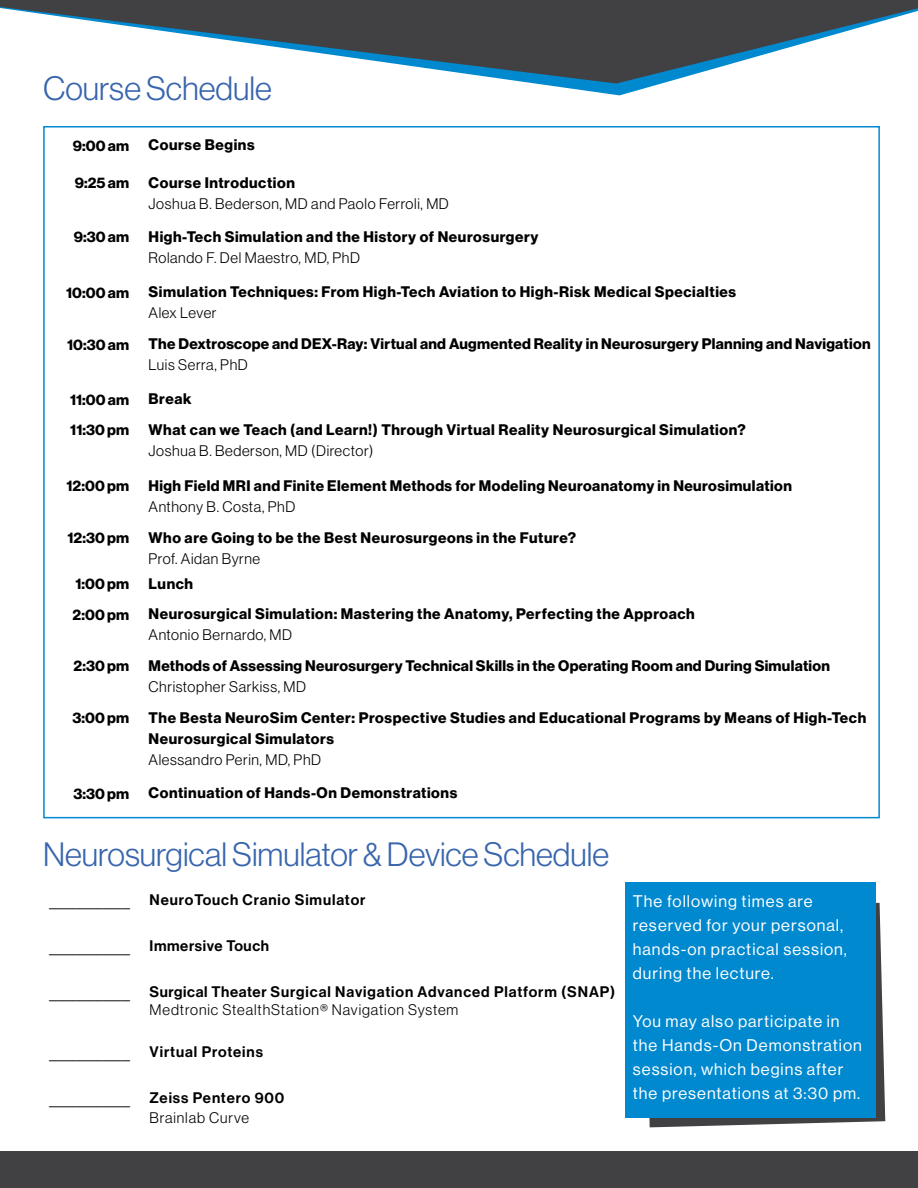
<style>
.page{position:relative;width:918px;height:1188px;background:#fff}
.page>*{position:absolute;margin:0;border:0;box-sizing:border-box;transform-origin:0 0}
.t1{font:33px "N Haas Grotesk DS Std 45 Lt";color:#3865ad}
.t2{font:16.5px/24px "N Haas Grotesk DS Std 55 Rg";letter-spacing:.06em;color:#fff}
.t3{font:15px/21px "N Haas Grotesk DS Std 75 Bd";letter-spacing:.04em;color:#000}
.t4{font:15px "N Haas Grotesk DS Std 45 Lt";letter-spacing:.04em;color:#000}
.t5{font:15px "N Haas Grotesk DS Std 75 Bd";letter-spacing:.02em;color:#000}
.t6{font:15px "N Haas Grotesk DS Std 65 Md";letter-spacing:.06em;color:#000}
.t7{font:15px "N Haas Grotesk DS Std 45 Lt";letter-spacing:.06em;color:#000}
.t8{font:15px "N Haas Grotesk DS Std 65 Md";letter-spacing:.04em;color:#000}
.s1{font-family:"Minion Pro";font-size:18px}
</style>
<div class="page">
<svg style="left:644px;top:903px;width:241px;height:224px;fill:#414042"></svg>
<svg style="left:539px;top:84px;width:121px;height:11px"></svg>
<svg style="left:0;top:0;width:918px;height:84px;fill:#414042"></svg>
<div style="left:0;top:1151px;width:918px;height:37px;background:#414042"></div>
<div style="left:626px;top:882px;width:250px;height:235px;background:#0089cf"></div>
<h1 class="t1" style="left:43px;top:70px;width:230px">Course Schedule</h1>
<p class="t3" style="left:73px;top:136px;width:58px">9:00 am</p>
<p class="t3" style="left:149px;top:135px;width:108px">Course Begins</p>
<p class="t3" style="left:75px;top:173px;width:56px">9:25 am</p>
<p class="t3" style="left:149px;top:172px;width:148px">Course Introduction</p>
<p class="t4" style="left:149px;top:195px;width:302px">Joshua B. Bederson, MD and Paolo Ferroli, MD</p>
<p class="t3" style="left:74px;top:227px;width:57px">9:30 am</p>
<p class="t3" style="left:149px;top:226px;width:392px">High-Tech Simulation and the History of Neurosurgery</p>
<p class="t4" style="left:149px;top:249px;width:213px">Rolando F. Del Maestro, MD, PhD</p>
<p class="t3" style="left:66px;top:283px;width:64px">10:00 am</p>
<p class="t3" style="left:149px;top:282px;width:589px">Simulation Techniques: From High-Tech Aviation to High-Risk Medical Specialties</p>
<p class="t4" style="left:149px;top:305px;width:70px">Alex Lever</p>
<p class="t3" style="left:67px;top:334px;width:63px">10:30 am</p>
<p class="t5" style="left:149px;top:335px;width:724px">The Dextroscope and DEX-Ray: Virtual and Augmented Reality in Neurosurgery Planning and Navigation</p>
<p class="t4" style="left:149px;top:357px;width:101px">Luis Serra, PhD</p>
<p class="t3" style="left:70px;top:389px;width:61px">11:00 am</p>
<p class="t3" style="left:149px;top:389px;width:44px">Break</p>
<p class="t3" style="left:70px;top:420px;width:60px">11:30 pm</p>
<p class="t3" style="left:149px;top:419px;width:599px">What can we Teach (and Learn!) Through Virtual Reality Neurosurgical Simulation?</p>
<p class="t4" style="left:149px;top:442px;width:226px">Joshua B. Bederson, MD (Director)</p>
<p class="t3" style="left:67px;top:476px;width:64px">12:00 pm</p>
<p class="t3" style="left:149px;top:475px;width:645px">High Field MRI and Finite Element Methods for Modeling Neuroanatomy in Neurosimulation</p>
<p class="t4" style="left:149px;top:498px;width:148px">Anthony B. Costa, PhD</p>
<p class="t3" style="left:68px;top:528px;width:63px">12:30 pm</p>
<p class="t3" style="left:149px;top:527px;width:429px">Who are Going to be the Best Neurosurgeons in the Future?</p>
<p class="t4" style="left:149px;top:550px;width:113px">Prof. Aidan Byrne</p>
<p class="t3" style="left:75px;top:574px;width:55px">1:00 pm</p>
<p class="t3" style="left:149px;top:573px;width:46px">Lunch</p>
<p class="t3" style="left:73px;top:604px;width:58px">2:00 pm</p>
<p class="t3" style="left:149px;top:603px;width:548px">Neurosurgical Simulation: Mastering the Anatomy, Perfecting the Approach</p>
<p class="t4" style="left:149px;top:626px;width:145px">Antonio Bernardo, MD</p>
<p class="t3" style="left:74px;top:656px;width:57px">2:30 pm</p>
<p class="t5" style="left:149px;top:657px;width:683px">Methods of Assessing Neurosurgery Technical Skills in the Operating Room and During Simulation</p>
<p class="t4" style="left:149px;top:678px;width:159px">Christopher Sarkiss, MD</p>
<p class="t3" style="left:73px;top:708px;width:58px">3:00 pm</p>
<p class="t3" style="left:149px;top:707px;width:719px">The Besta NeuroSim Center: Prospective Studies and Educational Programs by Means of High-Tech<br>Neurosurgical Simulators</p>
<p class="t4" style="left:149px;top:751px;width:174px">Alessandro Perin, MD, PhD</p>
<p class="t3" style="left:74px;top:784px;width:57px">3:30 pm</p>
<p class="t3" style="left:149px;top:783px;width:310px">Continuation of Hands-On Demonstrations</p>
<h1 class="t1" style="left:43px;top:836px;width:568px">Neurosurgical Simulator &amp; Device Schedule</h1>
<p class="t6" style="left:49px;top:891px;width:318px"><span class="s1">_________</span> NeuroTouch Cranio Simulator</p>
<p class="t8" style="left:49px;top:937px;width:221px"><span class="s1">_________</span> Immersive Touch</p>
<p class="t6" style="left:49px;top:984px;width:568px"><span class="s1">_________</span> Surgical Theater Surgical Navigation Advanced Platform (SNAP)</p>
<p class="t7" style="left:150px;top:1002px;width:310px">Medtronic StealthStation® Navigation System</p>
<p class="t6" style="left:49px;top:1043px;width:215px"><span class="s1">_________</span> Virtual Proteins</p>
<p class="t6" style="left:49px;top:1089px;width:237px"><span class="s1">_________</span> Zeiss Pentero 900</p>
<p class="t7" style="left:150px;top:1109px;width:101px">Brainlab Curve</p>
<p class="t2" style="left:633px;top:889px;width:216px">The following times are reserved for your personal, hands-on practical session, during the lecture.</p>
<p class="t2" style="left:633px;top:1009px;width:230px">You may also participate in the Hands-On Demonstration session, which begins after the presentations at 3:30 pm.</p>
</div>
